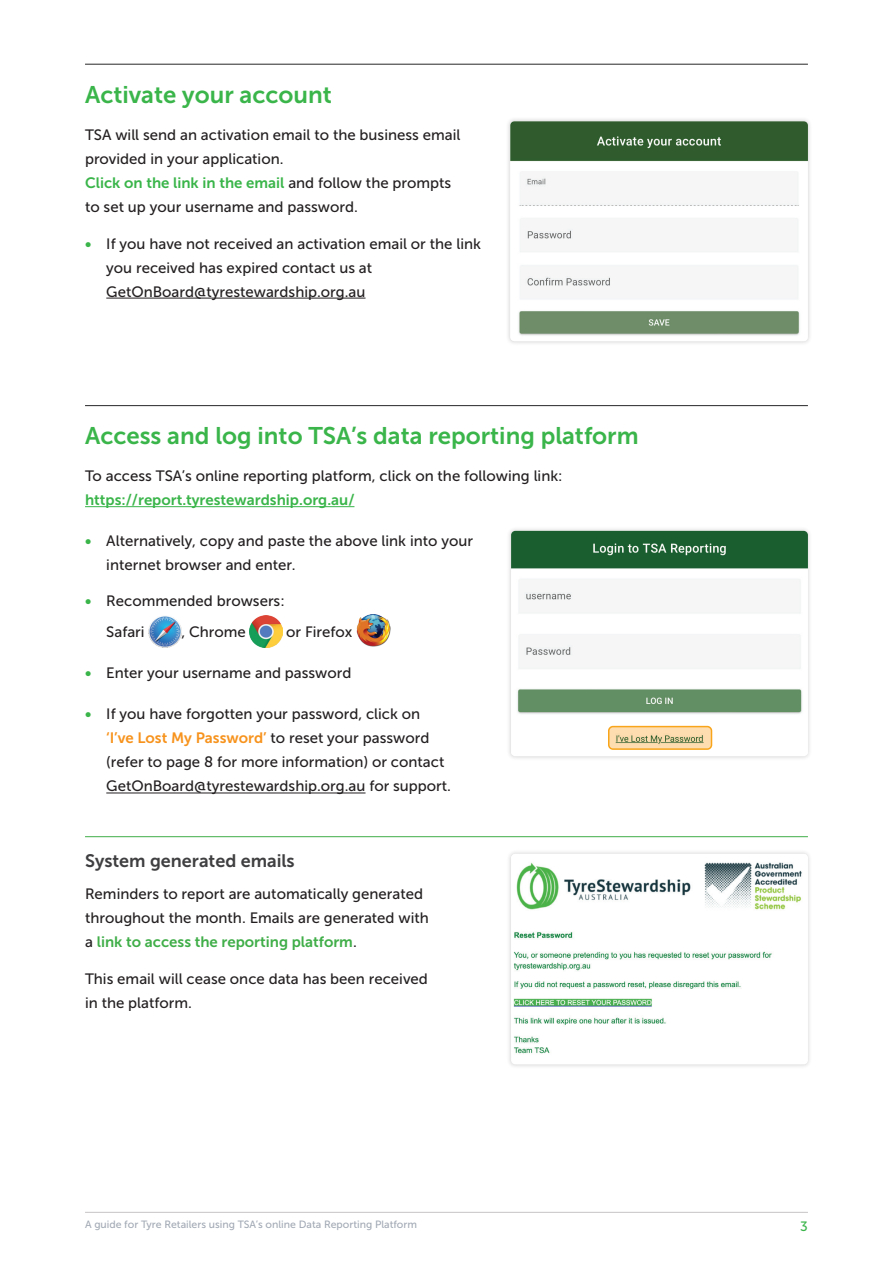
<style>
.page{position:relative;width:893px;height:1263px;background:#fff}
.page>*{position:absolute;margin:0;border:0;box-sizing:border-box;transform-origin:0 0}
.t1{font:24px "Museo Sans 700";color:#3ab54a}
.t2{font:18px "Museo Sans 700";color:#3f3f41}
.t3{font:15px/24px "Museo Sans 500";color:#231f20}
.t4{font:15px "Museo Sans 700";color:#3ab54a}
.t5{font:15px "Museo Sans 700";color:#f7931d}
.t6{font:15px "Museo Sans 700";color:#40ae49}
.t7{font:13.5px "Museo Sans 500";color:#3ab54a}
.t8{font:10.5px "Museo Sans 500";color:#a3aab5}
.s1{font-family:"Museo Sans 500";color:#231f20}
.s2{font-family:"Museo Sans 700";color:#3ab54a}
</style>
<div class="page">
<hr style="left:85px;top:1212px;width:723px;height:1px;background:#c7c4c4">
<hr style="left:85px;top:64px;width:723px;height:1px;background:#3f3f41">
<hr style="left:106px;top:298px;width:259px;height:1px;background:#231f20">
<hr style="left:85px;top:405px;width:723px;height:1px;background:#3f3f41">
<hr style="left:85px;top:506px;width:269px;height:1px;background:#3ab54a">
<hr style="left:106px;top:793px;width:259px;height:1px;background:#231f20">
<img style="left:149px;top:616px;width:32px;height:32px">
<img style="left:250px;top:615px;width:32px;height:33px">
<img style="left:356px;top:614px;width:35px;height:33px">
<div style="left:506px;top:526px;width:307px;height:235px;background:#231f20;opacity:.2"></div>
<img style="left:511px;top:531px;width:297px;height:224px">
<svg style="left:609px;top:727px;width:102px;height:22px;background:#e1cb9e"></svg>
<div style="left:608px;top:726px;width:104px;height:24px;border:2px solid #f9a51b;border-radius:4px"></div>
<div style="left:506px;top:849px;width:307px;height:220px;background:#f3f3f3"></div>
<div style="left:511px;top:854px;width:297px;height:210px;background:#fff;border-radius:4px"></div>
<img style="left:513px;top:862px;width:289px;height:192px">
<div style="left:505px;top:116px;width:307px;height:230px;background:#f2f1f1"></div>
<img style="left:510px;top:121px;width:298px;height:220px">
<hr style="left:85px;top:836px;width:723px;height:1px;background:#40ae49">
<h1 class="t1" style="left:85px;top:81px;width:248px">Activate your account</h1>
<p class="t3" style="left:85px;top:123px;width:377px">TSA will send an activation email to the business email provided in your application.</p>
<p class="t4" style="left:85px;top:174px;width:368px">Click on the link in the email <span class="s1">and follow the prompts</span></p>
<p class="t3" style="left:85px;top:195px;width:274px">to set up your username and password.</p>
<p class="t3" style="left:106px;top:231px;width:376px;text-indent:-21px"><span class="s2">•</span> If you have not received an activation email or the link you received has expired contact us at<br>GetOnBoard@tyrestewardship.org.au</p>
<h1 class="t1" style="left:85px;top:423px;width:555px">Access and log into TSA’s data reporting platform</h1>
<p class="t3" style="left:85px;top:464px;width:479px">To access TSA’s online reporting platform, click on the following link:</p>
<p class="t4" style="left:85px;top:492px;width:271px">https://report.tyrestewardship.org.au/</p>
<p class="t3" style="left:106px;top:529px;width:368px;text-indent:-21px"><span class="s2">•</span> Alternatively, copy and paste the above link into your internet browser and enter.</p>
<p class="t3" style="left:106px;top:585px;width:180px;line-height:31.5px;text-indent:-21px"><span class="s2">•</span> Recommended browsers:<br>Safari</p>
<p class="t3" style="left:181px;top:620px;width:66px">, Chrome</p>
<p class="t3" style="left:286px;top:620px;width:68px">or Firefox</p>
<p class="t3" style="left:85px;top:661px;width:268px"><span class="s2">•</span> Enter your username and password</p>
<p class="t3" style="left:85px;top:702px;width:337px"><span class="s2">•</span> If you have forgotten your password, click on</p>
<p class="t5" style="left:106px;top:730px;width:325px">‘I’ve Lost My Password’ <span class="s1">to reset your password</span></p>
<p class="t3" style="left:106px;top:750px;width:346px">(refer to page 8 for more information) or contact<br>GetOnBoard@tyrestewardship.org.au for support.</p>
<p class="t2" style="left:85px;top:850px;width:211px">System generated emails</p>
<p class="t3" style="left:85px;top:882px;width:345px">Reminders to report are automatically generated throughout the month. Emails are generated with</p>
<p class="t6" style="left:85px;top:934px;width:273px"><span class="s1">a</span> link to access the reporting platform<span class="s1">.</span></p>
<p class="t3" style="left:85px;top:967px;width:344px">This email will cease once data has been received in the platform.</p>
<p class="t8" style="left:85px;top:1219px;width:333px">A guide for Tyre Retailers using TSA’s online Data Reporting Platform</p>
<p class="t7" style="left:800px;top:1218px;width:9px">3</p>
</div>
